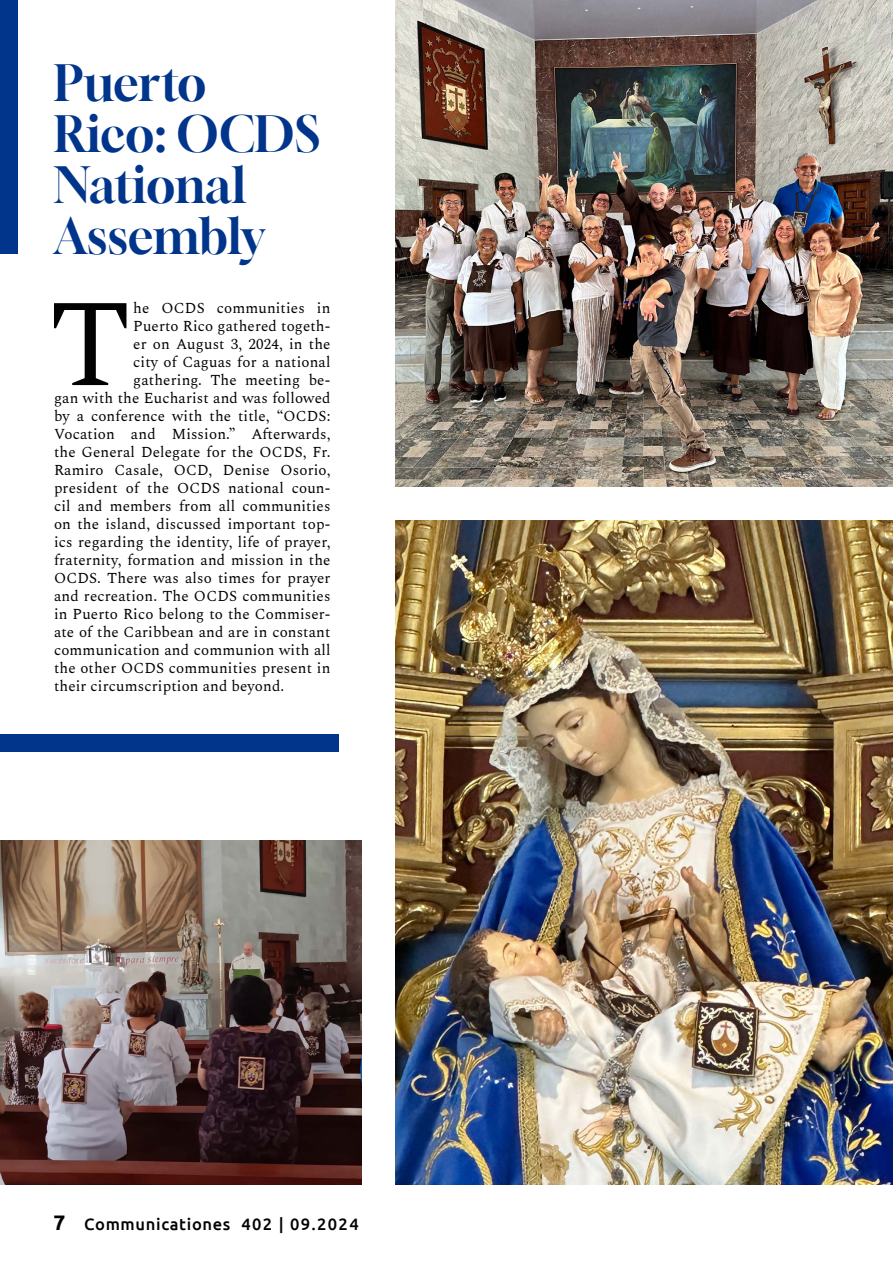
<style>
.page{position:relative;width:893px;height:1263px;background:#fff}
.page>*{position:absolute;margin:0;border:0;box-sizing:border-box;transform-origin:0 0}
.t1{font:124.05px "Spectral";color:#020203}
.t2{font:48px/51px "Gloock";color:#00358b}
.t3{font:500 16.5px "Ubuntu";letter-spacing:.04em;color:#020203}
.t4{font:15px "Spectral";letter-spacing:.01em;color:#020203}
.s1{font-weight:700;font-size:21px;color:#000}
</style>
<div class="page">
<img style="left:0;top:840px;width:362px;height:344px">
<img style="left:395px;top:0;width:498px;height:486px">
<img style="left:395px;top:521px;width:498px;height:663px">
<div style="left:0;top:0;width:17px;height:253px;background:#00358b"></div>
<div style="left:0;top:735px;width:338px;height:17px;background:#00358b"></div>
<h2 class="t2" style="left:54px;top:60px;width:267px">Puerto<br>Rico: OCDS<br>National<br>Assembly</h2>
<h1 class="t1" style="left:48px;top:254px;width:85px">T</h1>
<p class="t4" style="left:133px;top:297px;width:199px">he OCDS communities in</p>
<p class="t4" style="left:133px;top:315px;width:199px">Puerto Rico gathered togeth-</p>
<p class="t4" style="left:133px;top:333px;width:199px">er on August 3, 2024, in the</p>
<p class="t4" style="left:133px;top:351px;width:199px">city of Caguas for a national</p>
<p class="t4" style="left:133px;top:369px;width:199px">gathering. The meeting be-</p>
<p class="t4" style="left:54px;top:387px;width:278px">gan with the Eucharist and was followed</p>
<p class="t4" style="left:54px;top:405px;width:278px">by a conference with the title, “OCDS:</p>
<p class="t4" style="left:54px;top:423px;width:278px">Vocation and Mission.” Afterwards,</p>
<p class="t4" style="left:54px;top:441px;width:278px">the General Delegate for the OCDS, Fr.</p>
<p class="t4" style="left:54px;top:459px;width:278px">Ramiro Casale, OCD, Denise Osorio,</p>
<p class="t4" style="left:54px;top:477px;width:278px">president of the OCDS national coun-</p>
<p class="t4" style="left:54px;top:495px;width:278px">cil and members from all communities</p>
<p class="t4" style="left:54px;top:513px;width:278px">on the island, discussed important top-</p>
<p class="t4" style="left:54px;top:531px;width:278px">ics regarding the identity, life of prayer,</p>
<p class="t4" style="left:54px;top:549px;width:278px">fraternity, formation and mission in the</p>
<p class="t4" style="left:54px;top:567px;width:278px">OCDS. There was also times for prayer</p>
<p class="t4" style="left:54px;top:585px;width:278px">and recreation. The OCDS communities</p>
<p class="t4" style="left:54px;top:603px;width:278px">in Puerto Rico belong to the Commiser-</p>
<p class="t4" style="left:54px;top:621px;width:278px">ate of the Caribbean and are in constant</p>
<p class="t4" style="left:54px;top:639px;width:278px">communication and communion with all</p>
<p class="t4" style="left:54px;top:657px;width:278px">the other OCDS communities present in</p>
<p class="t4" style="left:54px;top:675px;width:232px">their circumscription and beyond.</p>
<p class="t3" style="left:54px;top:1213px;width:307px"><span class="s1">7</span> Communicationes 402 | 09.2024</p>
</div>
